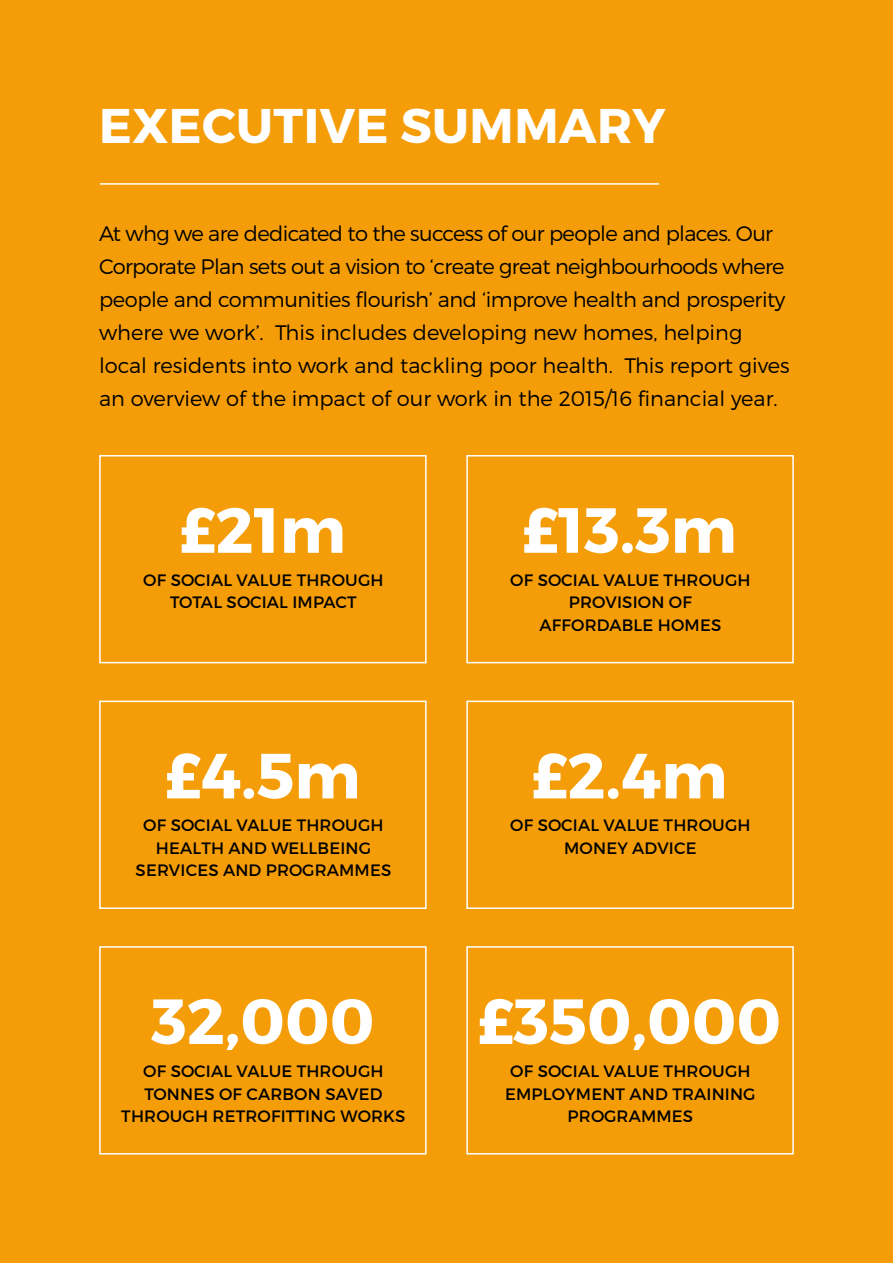
<style>
.page{position:relative;width:893px;height:1263px;background:#f49d08}
.page>*{position:absolute;margin:0;border:0;box-sizing:border-box;transform-origin:0 0}
.t1{font:700 63.6px "Montserrat";color:#fff}
.t2{font:700 48.6px "Montserrat";letter-spacing:.01em;color:#fff}
.t3{font:300 21px/33px "Montserrat";letter-spacing:-.02em;color:#000}
.t4{font:16.5px/22.5px "Montserrat";letter-spacing:.01em;color:#000;text-align:center}
</style>
<div class="page">
<div style="left:99px;top:455px;width:328px;height:208px;border:2px solid #fff"></div>
<div style="left:99px;top:701px;width:328px;height:208px;border:2px solid #fff"></div>
<div style="left:99px;top:946px;width:328px;height:208px;border:2px solid #fff"></div>
<div style="left:466px;top:455px;width:328px;height:208px;border:2px solid #fff"></div>
<div style="left:466px;top:701px;width:328px;height:208px;border:2px solid #fff"></div>
<div style="left:466px;top:946px;width:328px;height:208px;border:2px solid #fff"></div>
<hr style="left:100px;top:183px;width:559px;height:2px;background:#fff">
<h2 class="t2" style="left:99px;top:95px;width:568px">EXECUTIVE SUMMARY</h2>
<p class="t3" style="left:99px;top:217px;width:692px">At whg we are dedicated to the success of our people and places. Our Corporate Plan sets out a vision to ‘create great neighbourhoods where people and communities flourish’ and ‘improve health and prosperity where we work’. This includes developing new homes, helping local residents into work and tackling poor health. This report gives an overview of the impact of our work in the 2015/16 financial year.</p>
<h1 class="t1" style="left:180px;top:491px;width:167px">£21m</h1>
<p class="t4" style="left:143px;top:569px;width:242px">OF SOCIAL VALUE THROUGH</p>
<p class="t4" style="left:170px;top:591px;width:188px">TOTAL SOCIAL IMPACT</p>
<h1 class="t1" style="left:165px;top:736px;width:197px">£4.5m</h1>
<p class="t4" style="left:136px;top:814px;width:257px">OF SOCIAL VALUE THROUGH<br>HEALTH AND WELLBEING<br>SERVICES AND PROGRAMMES</p>
<h1 class="t1" style="left:151px;top:982px;width:225px">32,000</h1>
<p class="t4" style="left:121px;top:1060px;width:286px">OF SOCIAL VALUE THROUGH<br>TONNES OF CARBON SAVED<br>THROUGH RETROFITTING WORKS</p>
<h1 class="t1" style="left:522px;top:491px;width:216px">£13.3m</h1>
<p class="t4" style="left:510px;top:569px;width:242px">OF SOCIAL VALUE THROUGH<br>PROVISION OF<br>AFFORDABLE HOMES</p>
<h1 class="t1" style="left:532px;top:736px;width:197px">£2.4m</h1>
<p class="t4" style="left:510px;top:814px;width:242px">OF SOCIAL VALUE THROUGH<br>MONEY ADVICE</p>
<h1 class="t1" style="left:478px;top:982px;width:305px">£350,000</h1>
<p class="t4" style="left:505px;top:1060px;width:252px">OF SOCIAL VALUE THROUGH<br>EMPLOYMENT AND TRAINING<br>PROGRAMMES</p>
</div>
